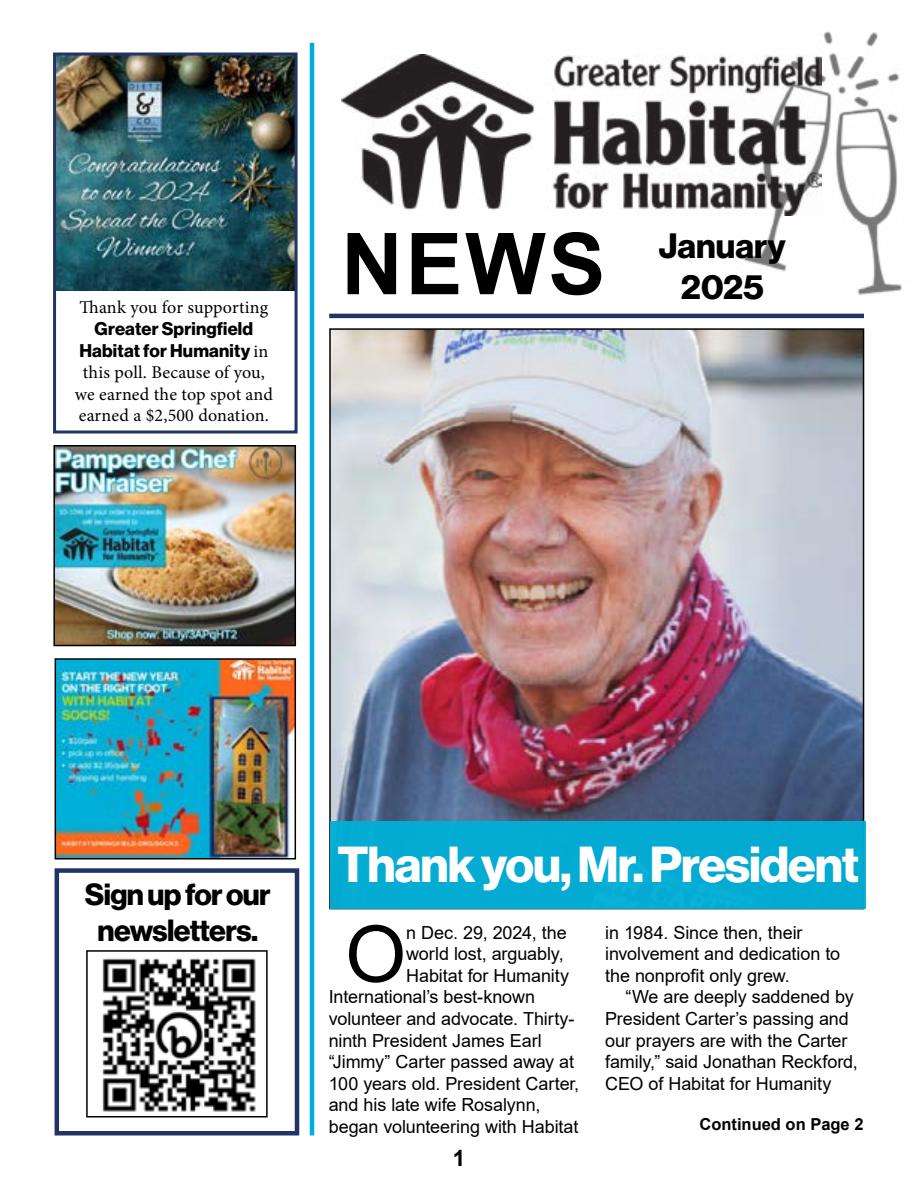
<style>
.page{position:relative;width:918px;height:1188px;background:#fff}
.page>*{position:absolute;margin:0;border:0;box-sizing:border-box;transform-origin:0 0}
.t1{font:700 85.5px "Arial";color:#000}
.t2{font:78.3px "Arial";color:#000}
.t3{font:49.5px "N Haas Grotesk DS Pro 75 Bd";letter-spacing:-.02em;color:#fff}
.t4{font:34.5px/41.4px "N Haas Grotesk DS Pro 75 Bd";color:#000;text-align:center}
.t5{font:30px/36px "N Haas Grotesk DS Pro 75 Bd";letter-spacing:-.02em;color:#000;text-align:center}
.t6{font:700 22.5px "Arial";color:#000}
.t7{font:18px/21.6px "Arial";letter-spacing:-.005em;color:#000}
.t8{font:18px/21.6px "Minion Pro";letter-spacing:.005em;color:#000;text-align:center}
.t9{font:18px/21.6px "N Haas Grotesk DS Pro 75 Bd";letter-spacing:.01em;color:#000;text-align:center}
.t10{font:700 16.5px "Arial";color:#000}
.s1{font-family:"Minion Pro"}
</style>
<div class="page">
<img style="left:332px;top:331px;width:529px;height:491px">
<img style="left:720px;top:31px;width:182px;height:264px">
<hr style="left:329px;top:314px;width:535px;height:4px;background:#213468">
<hr style="left:310px;top:43px;width:4px;height:1093px;background:#00afd7">
<img style="left:341px;top:55px;width:480px;height:161px">
<img style="left:58px;top:661px;width:235px;height:196px">
<div style="left:55px;top:658px;width:241px;height:202px;border:2px solid #000"></div>
<img style="left:56px;top:448px;width:237px;height:195px">
<div style="left:53px;top:445px;width:243px;height:201px;border:2px solid #000"></div>
<div style="left:55px;top:868px;width:244px;height:268px;border:4px solid #213468"></div>
<img style="left:102px;top:958px;width:154px;height:154px">
<div style="left:86px;top:950px;width:182px;height:168px;border:2px solid #000"></div>
<div style="left:330px;top:822px;width:535px;height:87px;background:#00afd7"></div>
<img style="left:57px;top:56px;width:237px;height:235px">
<div style="left:53px;top:52px;width:245px;height:382px;border:3px solid #213468"></div>
<p class="t8" style="left:80px;top:297px;width:190px">Thank you for supporting</p>
<p class="t9" style="left:79px;top:318px;width:190px">Greater Springfield<br>Habitat for Humanity <span class="s1">in</span></p>
<p class="t8" style="left:75px;top:362px;width:200px">this poll. Because of you, we earned the top spot and earned a $2,500 donation.</p>
<h1 class="t1" style="left:341px;top:204px;width:266px">NEWS</h1>
<h3 class="t4" style="left:659px;top:225px;width:128px">January<br>2025</h3>
<h3 class="t5" style="left:85px;top:877px;width:187px">Sign up for our newsletters.</h3>
<h3 class="t3" style="left:337px;top:836px;width:523px">Thank you, Mr. President</h3>
<h2 class="t2" style="left:345px;top:900px;width:62px">O</h2>
<p class="t7" style="left:406px;top:921px;width:162px">n Dec. 29, 2024, the</p>
<p class="t7" style="left:406px;top:943px;width:159px">world lost, arguably,</p>
<p class="t7" style="left:406px;top:965px;width:164px">Habitat for Humanity</p>
<p class="t7" style="left:329px;top:986px;width:208px">International’s best-known</p>
<p class="t7" style="left:329px;top:1008px;width:247px">volunteer and advocate. Thirty-</p>
<p class="t7" style="left:329px;top:1029px;width:215px">ninth President James Earl</p>
<p class="t7" style="left:329px;top:1051px;width:247px">“Jimmy” Carter passed away at</p>
<p class="t7" style="left:329px;top:1073px;width:252px">100 years old. President Carter,</p>
<p class="t7" style="left:329px;top:1094px;width:213px">and his late wife Rosalynn,</p>
<p class="t7" style="left:329px;top:1116px;width:251px">began volunteering with Habitat</p>
<p class="t6" style="left:453px;top:1142px;width:14px">1</p>
<p class="t7" style="left:605px;top:921px;width:237px">in 1984. Since then, their involvement and dedication to the nonprofit only grew.</p>
<p class="t7" style="left:605px;top:986px;width:254px;text-indent:20px">“We are deeply saddened by<br>President Carter’s passing and our prayers are with the Carter family,” said Jonathan Reckford,<br>CEO of Habitat for Humanity</p>
<p class="t10" style="left:699px;top:1112px;width:166px">Continued on Page 2</p>
</div>
